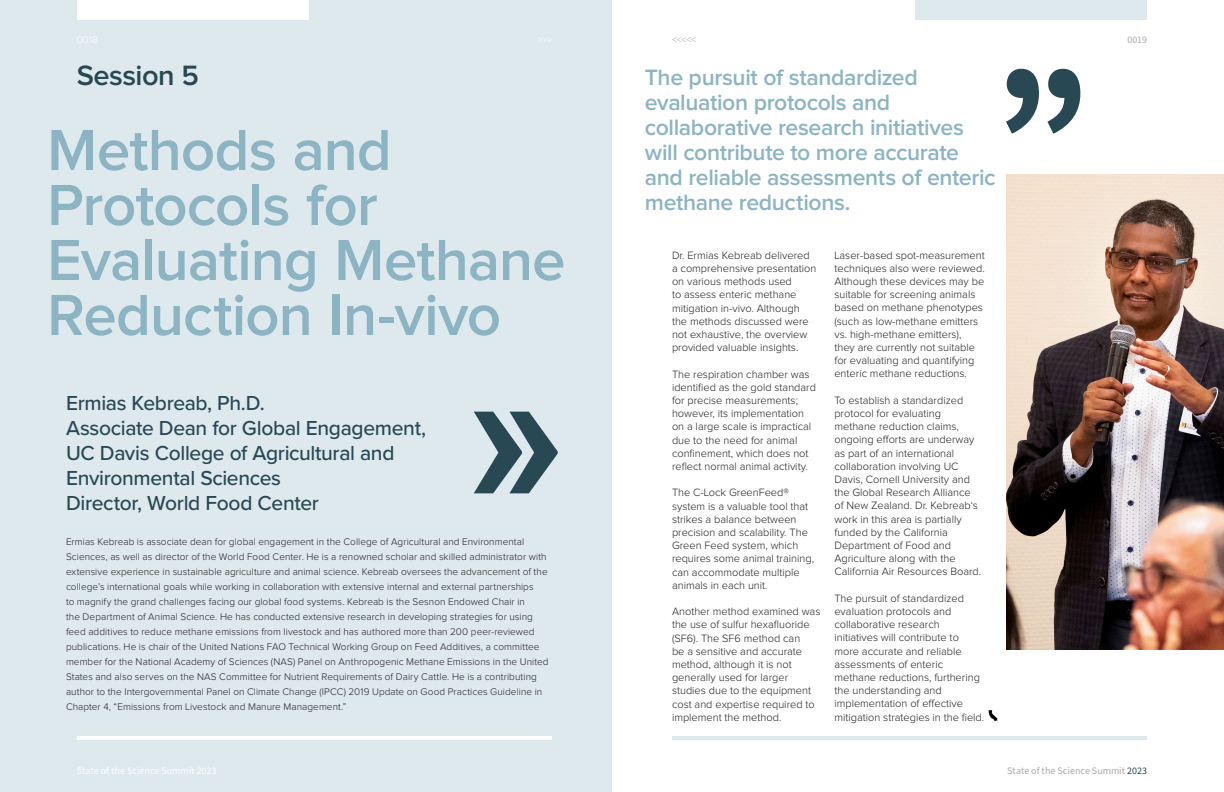
<style>
.page{position:relative;width:1224px;height:792px;background:#fff}
.page>*{position:absolute;margin:0;border:0;box-sizing:border-box;transform-origin:0 0}
.Headline_70_70_Left{font:600 60px/55px "Proxima Nova";letter-spacing:-.015em;color:#8cb4c2}
.Headline_29_30_Left{font:600 29px "Proxima Nova";letter-spacing:-.015em;color:#284854}
.Headline_29_30_Left-2{font:600 23px/25px "Proxima Nova";letter-spacing:-.015em;color:#8cb4c2}
.Headline_21_25_Left{font:500 21px/25px "Proxima Nova";letter-spacing:-.015em;color:#284854}
.Paragraph_Style_1{font:300 11px/13.2px "Proxima Nova";color:#231f20}
.Copy_Text_10_14_Left{font:300 10px/15px "Proxima Nova";letter-spacing:.005em;color:#231f20}
.t1{font:10px "Source Sans Pro";color:#a8a9ad}
.t2{font:10px "Source Sans Pro";color:#fff}
.t3{font:300 10px "Proxima Nova";color:#a8a9ad}
.s1{color:#284854}
</style>
<div class="page">
<div style="left:916px;top:0;width:231px;height:20px;background:#dee9ee"></div>
<hr style="left:672px;top:736px;width:475px;height:4px;background:#dee9ee">
<div style="left:0;top:0;width:612px;height:792px;background:#dee9ee"></div>
<div style="left:77px;top:0;width:231px;height:20px;background:#fff"></div>
<hr style="left:77px;top:736px;width:475px;height:4px;background:#fff">
<img style="left:1006px;top:174px;width:218px;height:475px">
<svg style="left:1006px;top:69px;width:33px;height:65px"></svg>
<svg style="left:1047px;top:69px;width:33px;height:65px"></svg>
<svg style="left:988px;top:710px;width:10px;height:11px"></svg>
<svg style="left:474px;top:412px;width:84px;height:81px"></svg>
<p class="Headline_29_30_Left" style="left:77px;top:62px;width:124px">Session 5</p>
<p class="Headline_70_70_Left" style="left:47px;top:125px;width:520px">Methods and<br>Protocols for<br>Evaluating Methane<br>Reduction In-vivo</p>
<p class="Headline_21_25_Left" style="left:66px;top:390px;width:200px">Ermias Kebreab, Ph.D.</p>
<p class="Headline_21_25_Left" style="left:66px;top:415px;width:362px">Associate Dean for Global Engagement,<br>UC Davis College of Agricultural and<br>Environmental Sciences</p>
<p class="Headline_21_25_Left" style="left:66px;top:490px;width:254px">Director, World Food Center</p>
<p class="Copy_Text_10_14_Left" style="left:66px;top:535px;width:484px">Ermias Kebreab is associate dean for global engagement in the College of Agricultural and Environmental Sciences, as well as director of the World Food Center. He is a renowned scholar and skilled administrator with extensive experience in sustainable agriculture and animal science. Kebreab oversees the advancement of the college’s international goals while working in collaboration with extensive internal and external partnerships<br>to magnify the grand challenges facing our global food systems. Kebreab is the Sesnon Endowed Chair in<br>the Department of Animal Science. He has conducted extensive research in developing strategies for using feed additives to reduce methane emissions from livestock and has authored more than 200 peer-reviewed publications. He is chair of the United Nations FAO Technical Working Group on Feed Additives, a committee member for the National Academy of Sciences (NAS) Panel on Anthropogenic Methane Emissions in the United States and also serves on the NAS Committee for Nutrient Requirements of Dairy Cattle. He is a contributing author to the Intergovernmental Panel on Climate Change (IPCC) 2019 Update on Good Practices Guideline in Chapter 4, “Emissions from Livestock and Manure Management.”</p>
<p class="t2" style="left:77px;top:764px;width:142px">State of the Science Summit 2023</p>
<p class="t3" style="left:672px;top:35px;width:26px">&lt;&lt;&lt;&lt;&lt;</p>
<p class="t1" style="left:1127px;top:33px;width:21px">0019</p>
<p class="Headline_29_30_Left-2" style="left:645px;top:66px;width:352px">The pursuit of standardized evaluation protocols and collaborative research initiatives will contribute to more accurate and reliable assessments of enteric methane reductions.</p>
<p class="Paragraph_Style_1" style="left:672px;top:249px;width:146px">Dr. Ermias Kebreab delivered a comprehensive presentation on various methods used<br>to assess enteric methane mitigation in-vivo. Although the methods discussed were not exhaustive, the overview provided valuable insights.</p>
<p class="Paragraph_Style_1" style="left:672px;top:368px;width:146px">The respiration chamber was identified as the gold standard for precise measurements; however, its implementation on a large scale is impractical due to the need for animal confinement, which does not reflect normal animal activity.</p>
<p class="Paragraph_Style_1" style="left:672px;top:487px;width:144px">The C-Lock GreenFeed® system is a valuable tool that strikes a balance between precision and scalability. The<br>Green Feed system, which requires some animal training, can accommodate multiple animals in each unit.</p>
<p class="Paragraph_Style_1" style="left:672px;top:605px;width:150px">Another method examined was the use of sulfur hexafluoride (SF6). The SF6 method can<br>be a sensitive and accurate method, although it is not generally used for larger studies due to the equipment cost and expertise required to implement the method.</p>
<p class="Paragraph_Style_1" style="left:834px;top:249px;width:152px">Laser-based spot-measurement techniques also were reviewed.<br>Although these devices may be suitable for screening animals based on methane phenotypes (such as low-methane emitters vs. high-methane emitters),<br>they are currently not suitable for evaluating and quantifying enteric methane reductions.</p>
<p class="Paragraph_Style_1" style="left:834px;top:394px;width:148px">To establish a standardized protocol for evaluating methane reduction claims, ongoing efforts are underway as part of an international collaboration involving UC<br>Davis, Cornell University and the Global Research Alliance of New Zealand. Dr. Kebreab‘s work in this area is partially funded by the California<br>Department of Food and<br>Agriculture along with the<br>California Air Resources Board.</p>
<p class="Paragraph_Style_1" style="left:834px;top:592px;width:151px">The pursuit of standardized evaluation protocols and collaborative research initiatives will contribute to more accurate and reliable assessments of enteric methane reductions, furthering the understanding and implementation of effective mitigation strategies in the field.</p>
<p class="t1" style="left:1007px;top:764px;width:142px">State of the Science Summit <span class="s1">2023</span></p>
</div>
